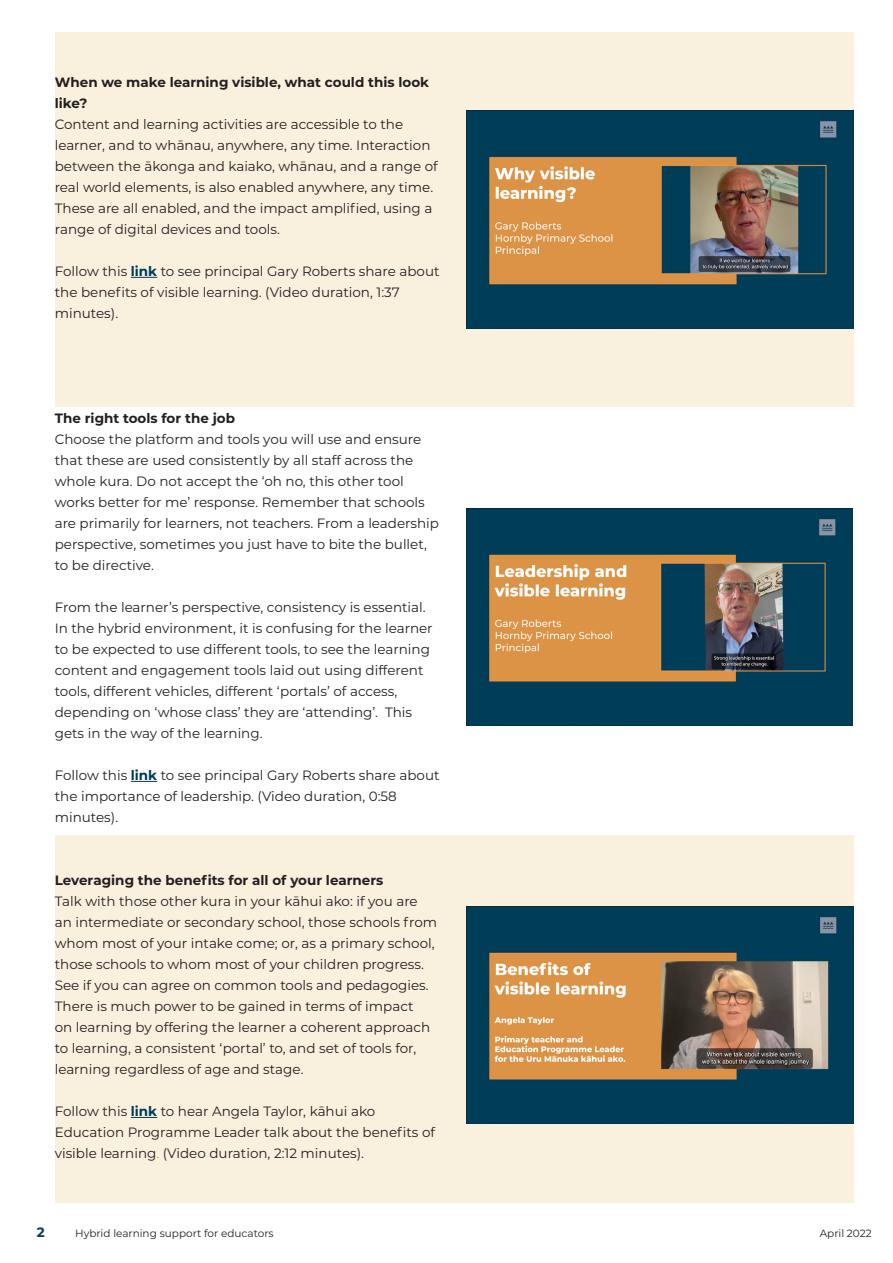
<style>
.page{position:relative;width:893px;height:1263px;background:#fff}
.page>*{position:absolute;margin:0;border:0;box-sizing:border-box;transform-origin:0 0}
.t1{font:13.5px/21px "Montserrat";color:#231f20}
.t2{font:700 13.5px/21px "Montserrat";color:#231f20}
.t3{font:700 13.5px "Montserrat";color:#013c58}
.t4{font:10.5px "Montserrat";color:#231f20}
.s1{font-weight:700;color:#013c58}
.s2{color:#dba026}
</style>
<div class="page">
<div style="left:55px;top:32px;width:798px;height:375px;background:#f9f0de"></div>
<div style="left:55px;top:835px;width:798px;height:367px;background:#f9f0de"></div>
<svg style="left:131px;top:277px;width:26px;height:1px"></svg>
<svg style="left:131px;top:781px;width:26px;height:1px"></svg>
<svg style="left:131px;top:1117px;width:26px;height:1px"></svg>
<img style="left:467px;top:111px;width:386px;height:217px">
<img style="left:466px;top:508px;width:387px;height:218px">
<img style="left:467px;top:906px;width:386px;height:217px">
<p class="t2" style="left:55px;top:71px;width:376px">When we make learning visible, what could this look like?</p>
<p class="t1" style="left:55px;top:113px;width:384px">Content and learning activities are accessible to the learner, and to whānau, anywhere, any time. Interaction between the ākonga and kaiako, whānau, and a range of real world elements, is also enabled anywhere, any time.<br>These are all enabled, and the impact amplified, using a range of digital devices and tools.</p>
<p class="t1" style="left:55px;top:260px;width:386px">Follow this <span class="s1">link</span> to see principal Gary Roberts share about the benefits of visible learning. (Video duration, 1:37 minutes).</p>
<p class="t2" style="left:55px;top:407px;width:182px">The right tools for the job</p>
<p class="t1" style="left:55px;top:428px;width:386px">Choose the platform and tools you will use and ensure that these are used consistently by all staff across the whole kura. Do not accept the ‘oh no, this other tool works better for me’ response. Remember that schools are primarily for learners, not teachers. From a leadership perspective, sometimes you just have to bite the bullet, to be directive.</p>
<p class="t1" style="left:55px;top:596px;width:379px">From the learner’s perspective, consistency is essential.<br>In the hybrid environment, it is confusing for the learner to be expected to use different tools, to see the learning content and engagement tools laid out using different tools, different vehicles, different ‘portals’ of access, depending on ‘whose class’ they are ‘attending’. This gets in the way of the learning.</p>
<p class="t1" style="left:55px;top:764px;width:386px">Follow this <span class="s1">link</span> to see principal Gary Roberts share about the importance of leadership. (Video duration, 0:58 minutes).</p>
<p class="t2" style="left:55px;top:869px;width:330px">Leveraging the benefits for all of your learners</p>
<p class="t1" style="left:55px;top:890px;width:384px">Talk with those other kura in your kāhui ako: if you are an intermediate or secondary school, those schools from whom most of your intake come; or, as a primary school, those schools to whom most of your children progress.<br>See if you can agree on common tools and pedagogies.<br>There is much power to be gained in terms of impact<br>on learning by offering the learner a coherent approach to learning, a consistent ‘portal’ to, and set of tools for, learning regardless of age and stage.</p>
<p class="t1" style="left:55px;top:1100px;width:382px">Follow this <span class="s1">link</span> to hear Angela Taylor, kāhui ako<br>Education Programme Leader talk about the benefits of visible learning<span class="s2">.</span> (Video duration, 2:12 minutes).</p>
<p class="t3" style="left:37px;top:1222px;width:9px">2</p>
<p class="t4" style="left:75px;top:1226px;width:200px">Hybrid learning support for educators</p>
<p class="t4" style="left:820px;top:1226px;width:53px">April 2022</p>
</div>
